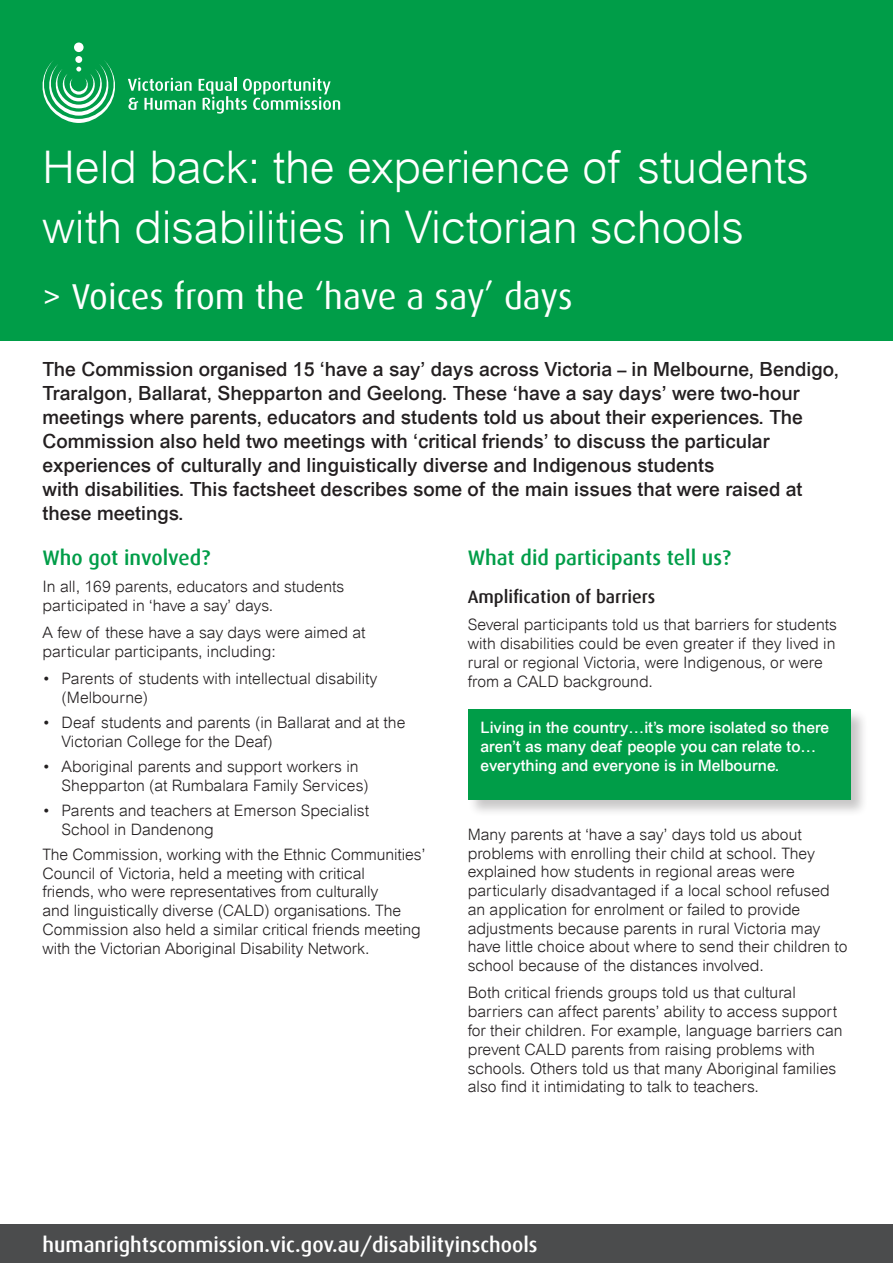
<style>
.page{position:relative;width:893px;height:1263px;background:#fff}
.page>*{position:absolute;margin:0;border:0;box-sizing:border-box;transform-origin:0 0}
.pageheader_-_head{font:300 45px/60px "Arial";letter-spacing:-.005em;color:#fff}
.pageheader_-_subhead{font:36px "Dax";color:#fff}
.t1{font:500 21px "Dax";color:#fff}
.h1_-_dax_coloured{font:500 21px "Dax";color:#009d48}
.Intro_paragraph{font:500 19.5px/24px "Arial";color:#231f20}
.h2_-_dax_black{font:500 18px "Dax";color:#231f20}
.t2{font:300 15.75px/18.8px "Arial";color:#231f20}
.t3{font:500 15.75px/18.8px "Arial";color:#fff}
.s1{font-size:18px}
</style>
<div class="page">
<div style="left:0;top:1225px;width:893px;height:38px;background:#4b4c4d"></div>
<div style="left:0;top:0;width:893px;height:340px;background:#009d48"></div>
<div style="left:468px;top:709px;width:400px;height:108px;background:#231f20;opacity:.25"></div>
<div style="left:468px;top:709px;width:382px;height:90px;background:#009d48"></div>
<svg style="left:128px;top:77px;width:212px;height:37px"></svg>
<div style="left:75px;top:56px;width:7px;height:7px;background:#fff;border-radius:50%"></div>
<div style="left:74px;top:43px;width:10px;height:9px;background:#fff;border-radius:50%"></div>
<svg style="left:42px;top:60px;width:73px;height:63px"></svg>
<p class="pageheader_-_head" style="left:43px;top:137px;width:768px">Held back: the experience of students with disabilities in Victorian schools</p>
<p class="pageheader_-_subhead" style="left:43px;top:276px;width:532px">&gt; Voices from the ‘have a say’ days</p>
<p class="Intro_paragraph" style="left:43px;top:357px;width:798px">The Commission organised 15 ‘have a say’ days across Victoria <span class="s1">–</span> in Melbourne, Bendigo, Traralgon, Ballarat, Shepparton and Geelong. These ‘have a say days’ were two-hour meetings where parents, educators and students told us about their experiences. The Commission also held two meetings with ‘critical friends’ to discuss the particular experiences of culturally and linguistically diverse and Indigenous students<br>with disabilities. This factsheet describes some of the main issues that were raised at these meetings.</p>
<p class="h1_-_dax_coloured" style="left:43px;top:546px;width:169px">Who got involved?</p>
<p class="t2" style="left:43px;top:577px;width:303px">In all, 169 parents, educators and students participated in ‘have a say’ days.</p>
<p class="t2" style="left:43px;top:623px;width:324px">A few of these have a say days were aimed at particular participants, including:</p>
<p class="t2" style="left:62px;top:669px;width:317px;text-indent:-19px">• Parents of students with intellectual disability (Melbourne)</p>
<p class="t2" style="left:62px;top:713px;width:345px;text-indent:-19px">• Deaf students and parents (in Ballarat and at the<br>Victorian College for the Deaf)</p>
<p class="t2" style="left:62px;top:757px;width:309px;text-indent:-19px">• Aboriginal parents and support workers in<br>Shepparton (at Rumbalara Family Services)</p>
<p class="t2" style="left:62px;top:801px;width:309px;text-indent:-19px">• Parents and teachers at Emerson Specialist<br>School in Dandenong</p>
<p class="t2" style="left:43px;top:845px;width:384px">The Commission, working with the Ethnic Communities’ Council of Victoria, held a meeting with critical<br>friends, who were representatives from culturally<br>and linguistically diverse (CALD) organisations. The Commission also held a similar critical friends meeting with the Victorian Aboriginal Disability Network.</p>
<p class="h1_-_dax_coloured" style="left:468px;top:546px;width:265px">What did participants tell us?</p>
<p class="h2_-_dax_black" style="left:468px;top:587px;width:189px">Amplification of barriers</p>
<p class="t2" style="left:468px;top:615px;width:371px">Several participants told us that barriers for students with disabilities could be even greater if they lived in rural or regional Victoria, were Indigenous, or were from a CALD background.</p>
<p class="t3" style="left:480px;top:718px;width:350px">Living in the country…it’s more isolated so there aren’t as many deaf people you can relate to… everything and everyone is in Melbourne.</p>
<p class="t2" style="left:468px;top:825px;width:381px">Many parents at ‘have a say’ days told us about problems with enrolling their child at school. They explained how students in regional areas were particularly disadvantaged if a local school refused an application for enrolment or failed to provide adjustments because parents in rural Victoria may have little choice about where to send their children to school because of the distances involved.</p>
<p class="t2" style="left:468px;top:983px;width:376px">Both critical friends groups told us that cultural barriers can affect parents’ ability to access support for their children. For example, language barriers can prevent CALD parents from raising problems with schools. Others told us that many Aboriginal families also find it intimidating to talk to teachers.</p>
<p class="t1" style="left:43px;top:1233px;width:497px">humanrightscommission.vic.gov.au/disabilityinschools</p>
</div>
